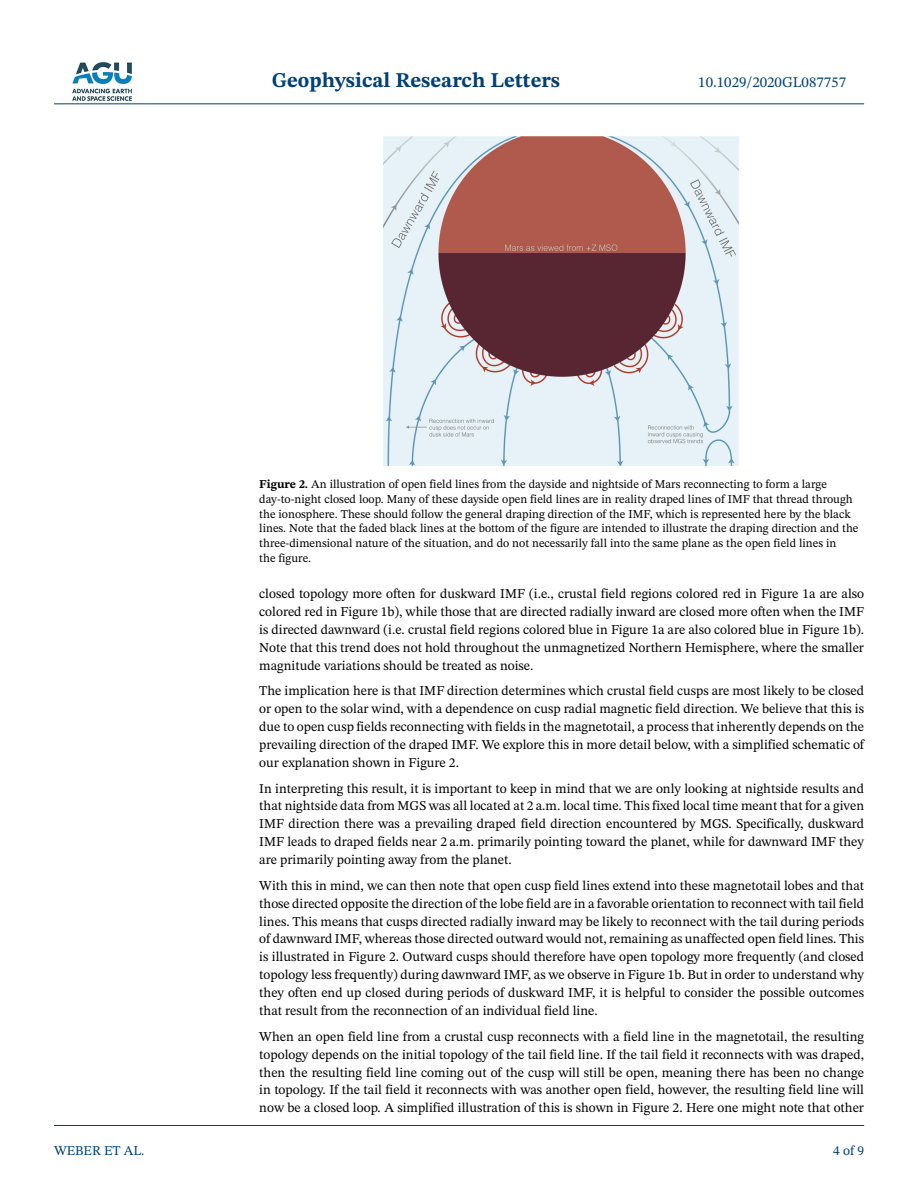
<style>
.page{position:relative;width:918px;height:1188px;background:#fff}
.page>*{position:absolute;margin:0;border:0;box-sizing:border-box;transform-origin:0 0}
.t1{font:700 21px "STIX Two Text";color:#004073}
.t2{font:15px "STIX Two Text";color:#004073}
.t3{font:13.5px/18px "STIX Two Text";color:#000;text-align:justify}
.t4{font:13.5px "STIX Two Text";color:#004073}
.t5{font:12px/15px "STIX Two Text";color:#000}
.s1{font-weight:700}
</style>
<div class="page">
<img style="left:72px;top:62px;width:60px;height:39px">
<hr style="left:54px;top:103px;width:810px;height:1px;background:#004073">
<img style="left:383px;top:136px;width:356px;height:330px">
<hr style="left:54px;top:1125px;width:810px;height:1px;background:#004073">
<h1 class="t1" style="left:272px;top:72px;width:290px">Geophysical Research Letters</h1>
<p class="t2" style="left:698px;top:77px;width:149px">10.1029/2020GL087757</p>
<p class="t5" style="left:259px;top:477px;width:601px"><span class="s1">Figure 2.</span> An illustration of open field lines from the dayside and nightside of Mars reconnecting to form a large day-to-night closed loop. Many of these dayside open field lines are in reality draped lines of IMF that thread through the ionosphere. These should follow the general draping direction of the IMF, which is represented here by the black lines. Note that the faded black lines at the bottom of the figure are intended to illustrate the draping direction and the three-dimensional nature of the situation, and do not necessarily fall into the same plane as the open field lines in<br>the figure.</p>
<p class="t3" style="left:259px;top:586px;width:606px">closed topology more often for duskward IMF (i.e., crustal field regions colored red in Figure 1a are also colored red in Figure 1b), while those that are directed radially inward are closed more often when the IMF is directed dawnward (i.e. crustal field regions colored blue in Figure 1a are also colored blue in Figure 1b).<br>Note that this trend does not hold throughout the unmagnetized Northern Hemisphere, where the smaller magnitude variations should be treated as noise.</p>
<p class="t3" style="left:259px;top:683px;width:606px">The implication here is that IMF direction determines which crustal field cusps are most likely to be closed or open to the solar wind, with a dependence on cusp radial magnetic field direction. We believe that this is due to open cusp fields reconnecting with fields in the magnetotail, a process that inherently depends on the prevailing direction of the draped IMF. We explore this in more detail below, with a simplified schematic of our explanation shown in Figure 2.</p>
<p class="t3" style="left:259px;top:780px;width:606px">In interpreting this result, it is important to keep in mind that we are only looking at nightside results and that nightside data from MGS was all located at 2 a.m. local time. This fixed local time meant that for a given IMF direction there was a prevailing draped field direction encountered by MGS. Specifically, duskward IMF leads to draped fields near 2 a.m. primarily pointing toward the planet, while for dawnward IMF they are primarily pointing away from the planet.</p>
<p class="t3" style="left:259px;top:877px;width:606px">With this in mind, we can then note that open cusp field lines extend into these magnetotail lobes and that those directed opposite the direction of the lobe field are in a favorable orientation to reconnect with tail field lines. This means that cusps directed radially inward may be likely to reconnect with the tail during periods of dawnward IMF, whereas those directed outward would not, remaining as unaffected open field lines. This is illustrated in Figure 2. Outward cusps should therefore have open topology more frequently (and closed topology less frequently) during dawnward IMF, as we observe in Figure 1b. But in order to understand why they often end up closed during periods of duskward IMF, it is helpful to consider the possible outcomes that result from the reconnection of an individual field line.</p>
<p class="t3" style="left:259px;top:1028px;width:606px">When an open field line from a crustal cusp reconnects with a field line in the magnetotail, the resulting topology depends on the initial topology of the tail field line. If the tail field it reconnects with was draped, then the resulting field line coming out of the cusp will still be open, meaning there has been no change in topology. If the tail field it reconnects with was another open field, however, the resulting field line will now be a closed loop. A simplified illustration of this is shown in Figure 2. Here one might note that other</p>
<p class="t4" style="left:54px;top:1145px;width:92px">WEBER ET AL.</p>
<p class="t4" style="left:833px;top:1145px;width:32px">4of9</p>
</div>
